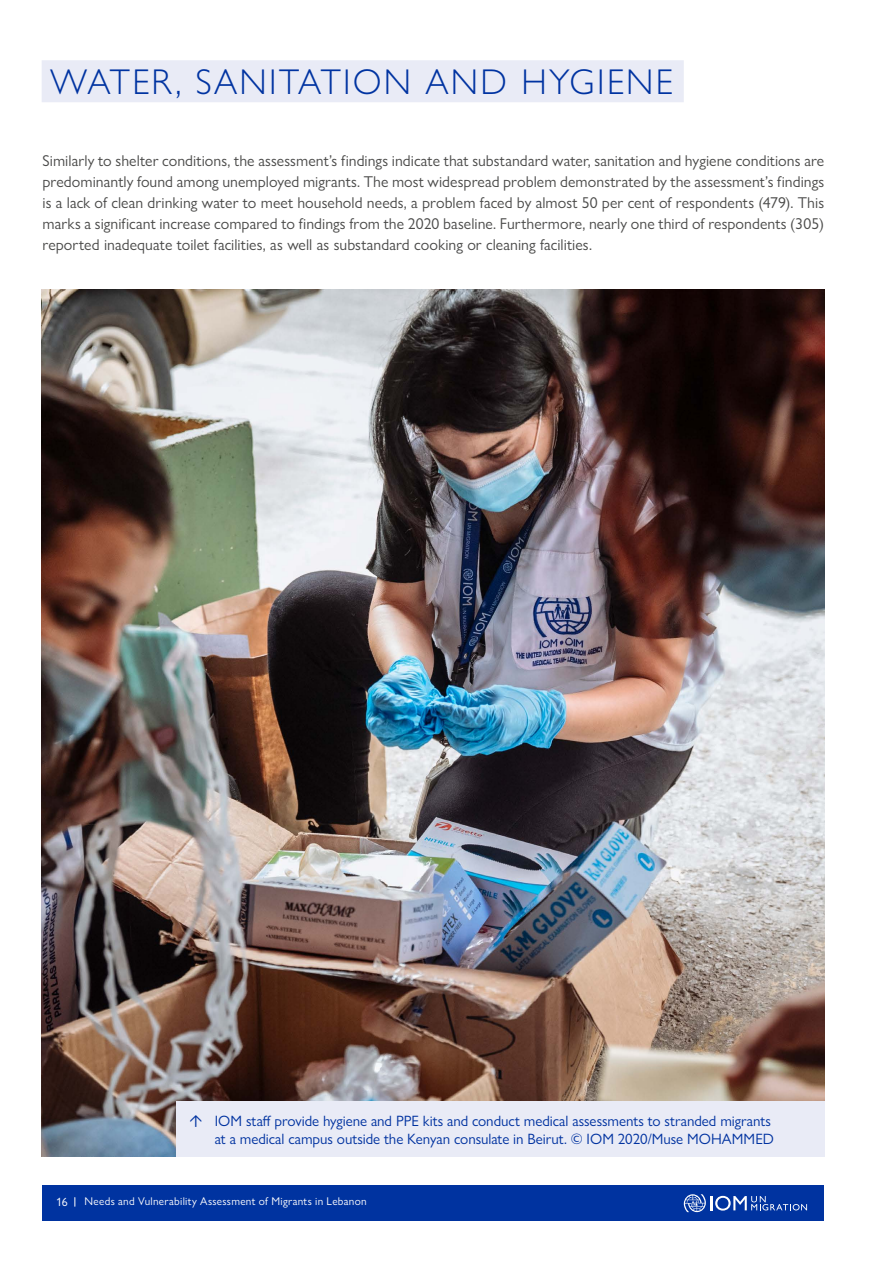
<style>
.page{position:relative;width:893px;height:1263px;background:#fff}
.page>*{position:absolute;margin:0;border:0;box-sizing:border-box;transform-origin:0 0}
.t1{font:300 36px "Gill Sans Nova";letter-spacing:.06em;color:#0033a1}
.t2{font:15.75px/21px "Gill Sans Nova";letter-spacing:.005em;color:#4a4a49;text-align:justify}
.t3{font:15px/18px "Gill Sans Nova";letter-spacing:-.005em;color:#0032a0}
.t4{font:12px "Gill Sans Nova";color:#fff}
.t5{font:11.25px "Gill Sans Nova";letter-spacing:.025em;color:#fff}
</style>
<div class="page">
<div style="left:43px;top:1185px;width:781px;height:35px;background:#0033a0"></div>
<svg style="left:684px;top:1194px;width:123px;height:18px"></svg>
<div style="left:42px;top:60px;width:642px;height:42px;background:#e9ebf6"></div>
<img style="left:42px;top:289px;width:782px;height:868px">
<div style="left:176px;top:1102px;width:649px;height:55px;background:#e9ebf6"></div>
<h1 class="t1" style="left:50px;top:60px;width:624px">WATER, SANITATION AND HYGIENE</h1>
<p class="t2" style="left:43px;top:150px;width:783px">Similarly to shelter conditions, the assessment’s findings indicate that substandard water, sanitation and hygiene conditions are predominantly found among unemployed migrants. The most widespread problem demonstrated by the assessment’s findings is a lack of clean drinking water to meet household needs, a problem faced by almost 50 per cent of respondents (479). This marks a significant increase compared to findings from the 2020 baseline. Furthermore, nearly one third of respondents (305) reported inadequate toilet facilities, as well as substandard cooking or cleaning facilities.</p>
<p class="t3" style="left:215px;top:1112px;width:561px">IOM staff provide hygiene and PPE kits and conduct medical assessments to stranded migrants at a medical campus outside the Kenyan consulate in Beirut. © IOM 2020/Muse MOHAMMED</p>
<p class="t4" style="left:56px;top:1195px;width:13px">16</p>
<p class="t5" style="left:84px;top:1194px;width:284px">Needs and Vulnerability Assessment of Migrants in Lebanon</p>
</div>
